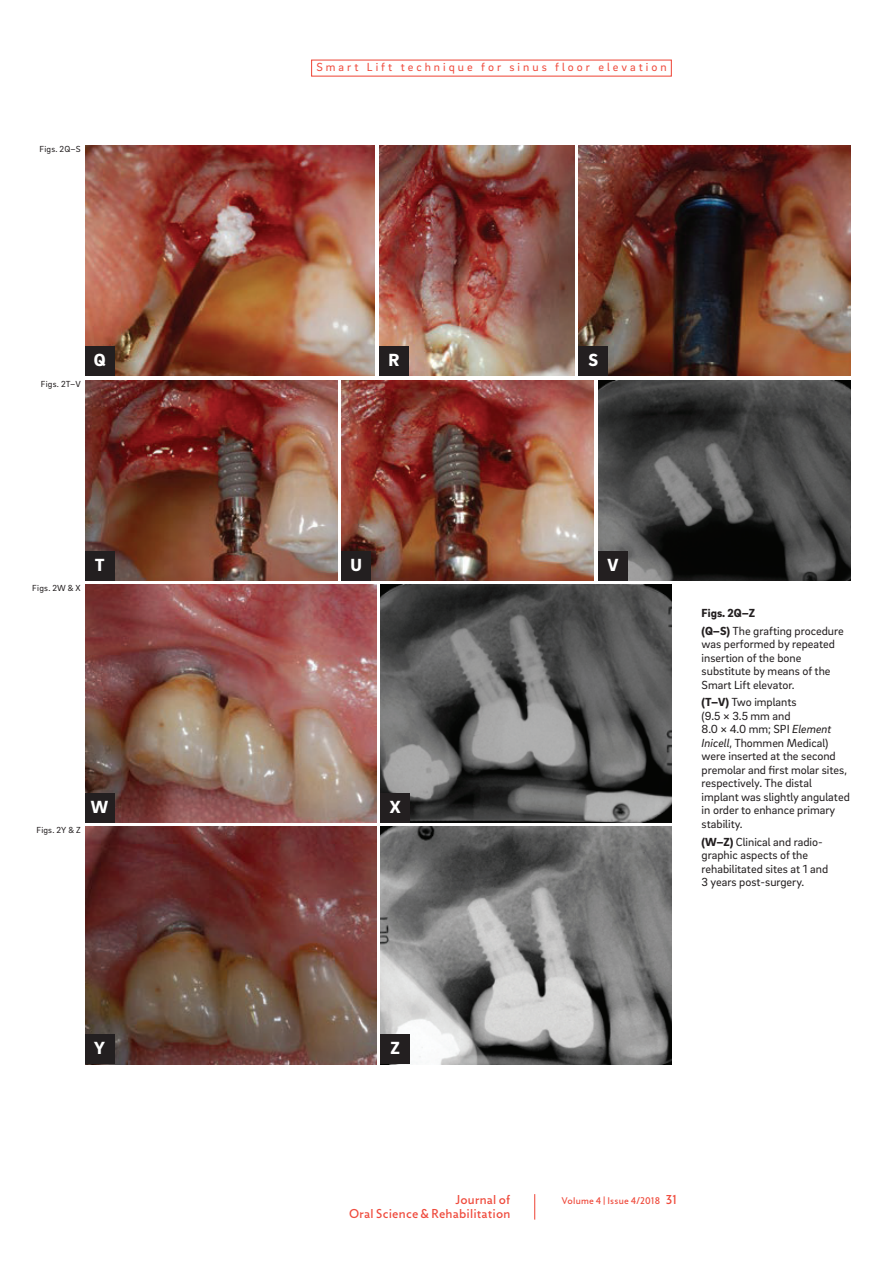
<style>
.page{position:relative;width:893px;height:1263px;background:#fff}
.page>*{position:absolute;margin:0;border:0;box-sizing:border-box;transform-origin:0 0}
.t1{font:900 18px "Brix Sans";color:#fff}
.t2{font:12px/13.5px "Brix Sans";color:#231f20}
.t3{font:12px "Brix Sans";letter-spacing:.25em;color:#ef4b3d}
.t4{font:12px/14.4px "Zigfrid";letter-spacing:.02em;color:#ef4b3d;text-align:right}
.t5{font:9px "Brix Sans";letter-spacing:.025em;color:#231f20}
.t6{font:9px "Zigfrid";letter-spacing:.025em;color:#ef4b3d}
.s1{font-weight:900}
.s2{font-style:italic}
.s3{font-size:12px}
</style>
<div class="page">
<svg style="left:534px;top:1194px;width:1px;height:25px"></svg>
<img style="left:85px;top:146px;width:290px;height:230px">
<img style="left:379px;top:146px;width:195px;height:230px">
<img style="left:579px;top:146px;width:271px;height:230px">
<img style="left:85px;top:380px;width:252px;height:200px">
<img style="left:342px;top:380px;width:252px;height:200px">
<img style="left:598px;top:380px;width:252px;height:200px">
<img style="left:85px;top:585px;width:291px;height:237px">
<img style="left:381px;top:585px;width:291px;height:237px">
<img style="left:85px;top:826px;width:291px;height:238px">
<img style="left:381px;top:826px;width:291px;height:238px">
<div style="left:85px;top:347px;width:29px;height:29px;background:#231f20"></div>
<div style="left:379px;top:347px;width:30px;height:29px;background:#231f20"></div>
<div style="left:342px;top:551px;width:29px;height:29px;background:#231f20"></div>
<div style="left:598px;top:551px;width:29px;height:29px;background:#231f20"></div>
<div style="left:579px;top:347px;width:29px;height:29px;background:#231f20"></div>
<div style="left:85px;top:551px;width:29px;height:29px;background:#231f20"></div>
<div style="left:85px;top:793px;width:29px;height:29px;background:#231f20"></div>
<div style="left:381px;top:793px;width:29px;height:29px;background:#231f20"></div>
<div style="left:85px;top:1035px;width:29px;height:29px;background:#231f20"></div>
<div style="left:381px;top:1035px;width:29px;height:29px;background:#231f20"></div>
<p class="t5" style="left:39px;top:146px;width:43px">Figs. 2Q–S</p>
<p class="t3" style="left:316px;top:63px;width:352px">Smart Lift technique for sinus floor elevation</p>
<p class="t5" style="left:41px;top:380px;width:41px">Figs. 2T–V</p>
<h1 class="t1" style="left:94px;top:353px;width:13px">Q</h1>
<h1 class="t1" style="left:388px;top:353px;width:12px">R</h1>
<h1 class="t1" style="left:588px;top:353px;width:11px">S</h1>
<p class="t5" style="left:32px;top:585px;width:50px">Figs. 2W &amp; X</p>
<h1 class="t1" style="left:95px;top:558px;width:11px">T</h1>
<h1 class="t1" style="left:350px;top:558px;width:13px">U</h1>
<h1 class="t1" style="left:607px;top:558px;width:12px">V</h1>
<p class="t5" style="left:36px;top:826px;width:46px">Figs. 2Y &amp; Z</p>
<h1 class="t1" style="left:91px;top:800px;width:19px">W</h1>
<h1 class="t1" style="left:390px;top:800px;width:12px">X</h1>
<p class="t2" style="left:702px;top:605px;width:144px;line-height:17.7px"><span class="s1">Figs. 2Q–Z<br>(Q–S)</span> The grafting procedure</p>
<p class="t2" style="left:702px;top:638px;width:135px">was performed by repeated insertion of the bone substitute by means of the<br>Smart Lift elevator.</p>
<p class="t2" style="left:702px;top:697px;width:150px"><span class="s1">(T–V)</span> Two implants<br>(9.5 × 3.5 mm and<br>8.0 × 4.0 mm; SPI <span class="s2">Element<br>Inicell</span>, Thommen Medical) were inserted at the second premolar and first molar sites, respectively. The distal implant was slightly angulated in order to enhance primary stability.</p>
<p class="t2" style="left:702px;top:836px;width:128px"><span class="s1">(W–Z)</span> Clinical and radio&shy;graphic aspects of the rehabilitated sites at 1 and<br>3 years post-surgery.</p>
<h1 class="t1" style="left:94px;top:1041px;width:12px">Y</h1>
<h1 class="t1" style="left:390px;top:1041px;width:11px">Z</h1>
<p class="t4" style="left:349px;top:1194px;width:163px">Journal of<br>Oral Science &amp; Rehabilitation</p>
<p class="t6" style="left:561px;top:1197px;width:117px">Volume 4 | Issue 4/2018 <span class="s3">31</span></p>
</div>
